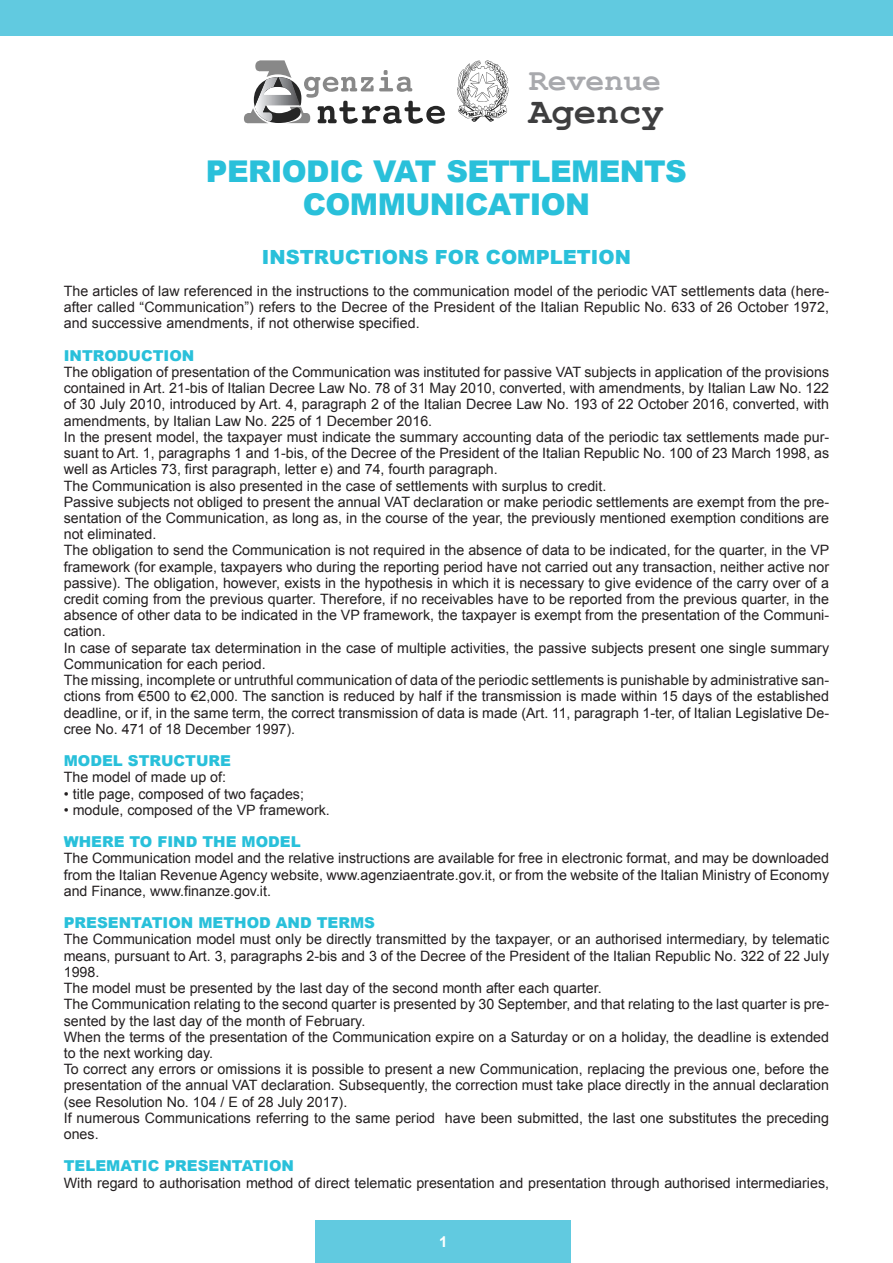
<style>
.page{position:relative;width:893px;height:1263px;background:#fff}
.page>*{position:absolute;margin:0;border:0;box-sizing:border-box;transform-origin:0 0}
.t1{font:700 37.5px "Courier New";color:#3e3e3f}
.t2{font:700 31.5px "Courier New";color:#a8a9ad}
.t3{font:900 30px/33px "Arial";letter-spacing:-.02em;color:#29c0da;text-align:center}
.t4{font:900 19.5px "Arial";color:#29c0da}
.t5{font:900 15px "Arial";color:#29c0da}
.t6{font:700 15px "Arial";color:#fff}
.t7{font:14.25px/16.2px "Arial";color:#231f20;text-align:justify}
</style>
<div class="page">
<div style="left:316px;top:1220px;width:255px;height:43px;background:#61cae0"></div>
<div style="left:0;top:0;width:893px;height:35px;background:#61cae0"></div>
<svg style="left:244px;top:60px;width:201px;height:64px"></svg>
<svg style="left:457px;top:60px;width:52px;height:62px"></svg>
<h2 class="t2" style="left:529px;top:64px;width:134px">Revenue</h2>
<h1 class="t1" style="left:529px;top:92px;width:136px">Agency</h1>
<h3 class="t3" style="left:206px;top:154px;width:483px">PERIODIC VAT SETTLEMENTS<br>COMMUNICATION</h3>
<h3 class="t4" style="left:262px;top:242px;width:371px">INSTRUCTIONS FOR COMPLETION</h3>
<p class="t7" style="left:64px;top:283px;width:767px">The articles of law referenced in the instructions to the communication model of the periodic VAT settlements data (here&shy;after called “Communication”) refers to the Decree of the President of the Italian Republic No. 633 of 26 October 1972, and successive amendments, if not otherwise specified.</p>
<p class="t5" style="left:64px;top:344px;width:132px">INTRODUCTION</p>
<p class="t7" style="left:64px;top:364px;width:767px;text-align:left">The obligation of presentation of the Communication was instituted for passive VAT subjects in application of the provisions contained in Art. 21-bis of Italian Decree Law No. 78 of 31 May 2010, converted, with amendments, by Italian Law No. 122 of 30 July 2010, introduced by Art. 4, paragraph 2 of the Italian Decree Law No. 193 of 22 October 2016, converted, with amendments, by Italian Law No. 225 of 1 December 2016.<br>In the present model, the taxpayer must indicate the summary accounting data of the periodic tax settlements made pur&shy;suant to Art. 1, paragraphs 1 and 1-bis, of the Decree of the President of the Italian Republic No. 100 of 23 March 1998, as well as Articles 73, first paragraph, letter e) and 74, fourth paragraph.<br>The Communication is also presented in the case of settlements with surplus to credit.<br>Passive subjects not obliged to present the annual VAT declaration or make periodic settlements are exempt from the pre&shy;sentation of the Communication, as long as, in the course of the year, the previously mentioned exemption conditions are not eliminated.<br>The obligation to send the Communication is not required in the absence of data to be indicated, for the quarter, in the VP framework (for example, taxpayers who during the reporting period have not carried out any transaction, neither active nor passive). The obligation, however, exists in the hypothesis in which it is necessary to give evidence of the carry over of a credit coming from the previous quarter. Therefore, if no receivables have to be reported from the previous quarter, in the absence of other data to be indicated in the VP framework, the taxpayer is exempt from the presentation of the Communi&shy;cation.<br>In case of separate tax determination in the case of multiple activities, the passive subjects present one single summary Communication for each period.<br>The missing, incomplete or untruthful communication of data of the periodic settlements is punishable by administrative san&shy;ctions from €500 to €2,000. The sanction is reduced by half if the transmission is made within 15 days of the established deadline, or if, in the same term, the correct transmission of data is made (Art. 11, paragraph 1-ter, of Italian Legislative De&shy;cree No. 471 of 18 December 1997).</p>
<p class="t5" style="left:64px;top:750px;width:169px">MODEL STRUCTURE</p>
<p class="t7" style="left:64px;top:769px;width:164px">The model of made up of:</p>
<p class="t7" style="left:64px;top:785px;width:242px">• title page, composed of two façades;</p>
<p class="t7" style="left:64px;top:802px;width:268px">• module, composed of the VP framework.</p>
<p class="t5" style="left:64px;top:831px;width:238px">WHERE TO FIND THE MODEL</p>
<p class="t7" style="left:64px;top:850px;width:767px">The Communication model and the relative instructions are available for free in electronic format, and may be downloaded from the Italian Revenue Agency website, www.agenziaentrate.gov.it, or from the website of the Italian Ministry of Economy and Finance, www.finanze.gov.it.</p>
<p class="t5" style="left:64px;top:912px;width:313px">PRESENTATION METHOD AND TERMS</p>
<p class="t7" style="left:64px;top:931px;width:767px;text-align:left">The Communication model must only be directly transmitted by the taxpayer, or an authorised intermediary, by telematic means, pursuant to Art. 3, paragraphs 2-bis and 3 of the Decree of the President of the Italian Republic No. 322 of 22 July 1998.<br>The model must be presented by the last day of the second month after each quarter.<br>The Communication relating to the second quarter is presented by 30 September, and that relating to the last quarter is pre&shy;sented by the last day of the month of February.<br>When the terms of the presentation of the Communication expire on a Saturday or on a holiday, the deadline is extended to the next working day.<br>To correct any errors or omissions it is possible to present a new Communication, replacing the previous one, before the presentation of the annual VAT declaration. Subsequently, the correction must take place directly in the annual declaration (see Resolution No. 104 / E of 28 July 2017).<br>If numerous Communications referring to the same period have been submitted, the last one substitutes the preceding ones.</p>
<p class="t5" style="left:64px;top:1155px;width:232px">TELEMATIC PRESENTATION</p>
<p class="t7" style="left:64px;top:1175px;width:767px">With regard to authorisation method of direct telematic presentation and presentation through authorised intermediaries,</p>
<p class="t6" style="left:439px;top:1233px;width:10px">1</p>
</div>
